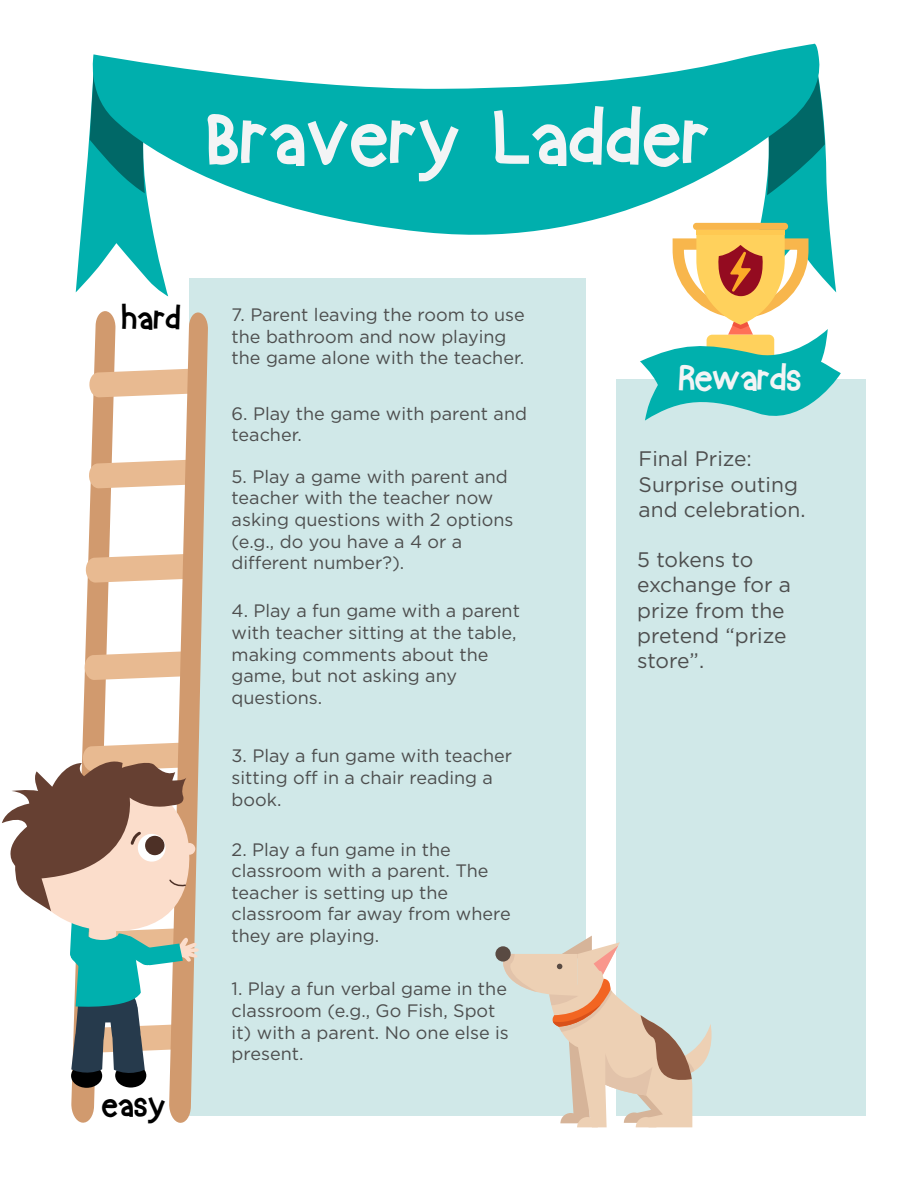
<style>
.page{position:relative;width:918px;height:1188px;background:#fff}
.page>*{position:absolute;margin:0;border:0;box-sizing:border-box;transform-origin:0 0}
.t1{font:82.2px "crayon kids";letter-spacing:-.06em;color:#f3f4f5}
.t2{font:38.25px "crayon kids";letter-spacing:-.08em;color:#f3f4f5}
.t3{font:34.8px "crayon kids";letter-spacing:-.06em;color:#000}
.t4{font:21px/25.2px "Gotham";color:#4d4e4e}
.t5{font:18px/21.6px "Gotham";color:#4d4e4e}
</style>
<div class="page">
<div style="left:616px;top:379px;width:249px;height:737px;background:#d0e8e8"></div>
<div style="left:189px;top:278px;width:396px;height:838px;background:#d0e8e8"></div>
<svg style="left:495px;top:936px;width:217px;height:191px"></svg>
<svg style="left:76px;top:166px;width:92px;height:130px"></svg>
<svg style="left:87px;top:43px;width:733px;height:208px;fill:#00afad"></svg>
<svg style="left:640px;top:67px;width:201px;height:354px"></svg>
<svg style="left:2px;top:311px;width:206px;height:812px"></svg>
<h1 class="t1" style="left:203px;top:101px;width:511px">Bravery Ladder</h1>
<h3 class="t3" style="left:121px;top:303px;width:63px">hard</h3>
<h3 class="t3" style="left:101px;top:1089px;width:68px">easy</h3>
<p class="t5" style="left:232px;top:303px;width:295px">7. Parent leaving the room to use the bathroom and now playing the game alone with the teacher.</p>
<p class="t5" style="left:232px;top:402px;width:297px">6. Play the game with parent and teacher.</p>
<p class="t5" style="left:232px;top:465px;width:283px">5. Play a game with parent and teacher with the teacher now asking questions with 2 options (e.g., do you have a 4 or a different number?).</p>
<p class="t5" style="left:232px;top:600px;width:290px">4. Play a fun game with a parent with teacher sitting at the table, making comments about the game, but not asking any questions.</p>
<p class="t5" style="left:232px;top:745px;width:282px">3. Play a fun game with teacher sitting off in a chair reading a book.</p>
<p class="t5" style="left:232px;top:838px;width:281px">2. Play a fun game in the classroom with a parent. The teacher is setting up the classroom far away from where they are playing.</p>
<p class="t5" style="left:232px;top:978px;width:279px">1. Play a fun verbal game in the classroom (e.g., Go Fish, Spot it) with a parent. No one else is present.</p>
<h2 class="t2" style="left:677px;top:361px;width:127px">Rewards</h2>
<p class="t4" style="left:639px;top:446px;width:169px">Final Prize:<br>Surprise outing and celebration.</p>
<p class="t4" style="left:637px;top:547px;width:155px">5 tokens to exchange for a prize from the pretend “prize store”.</p>
</div>
